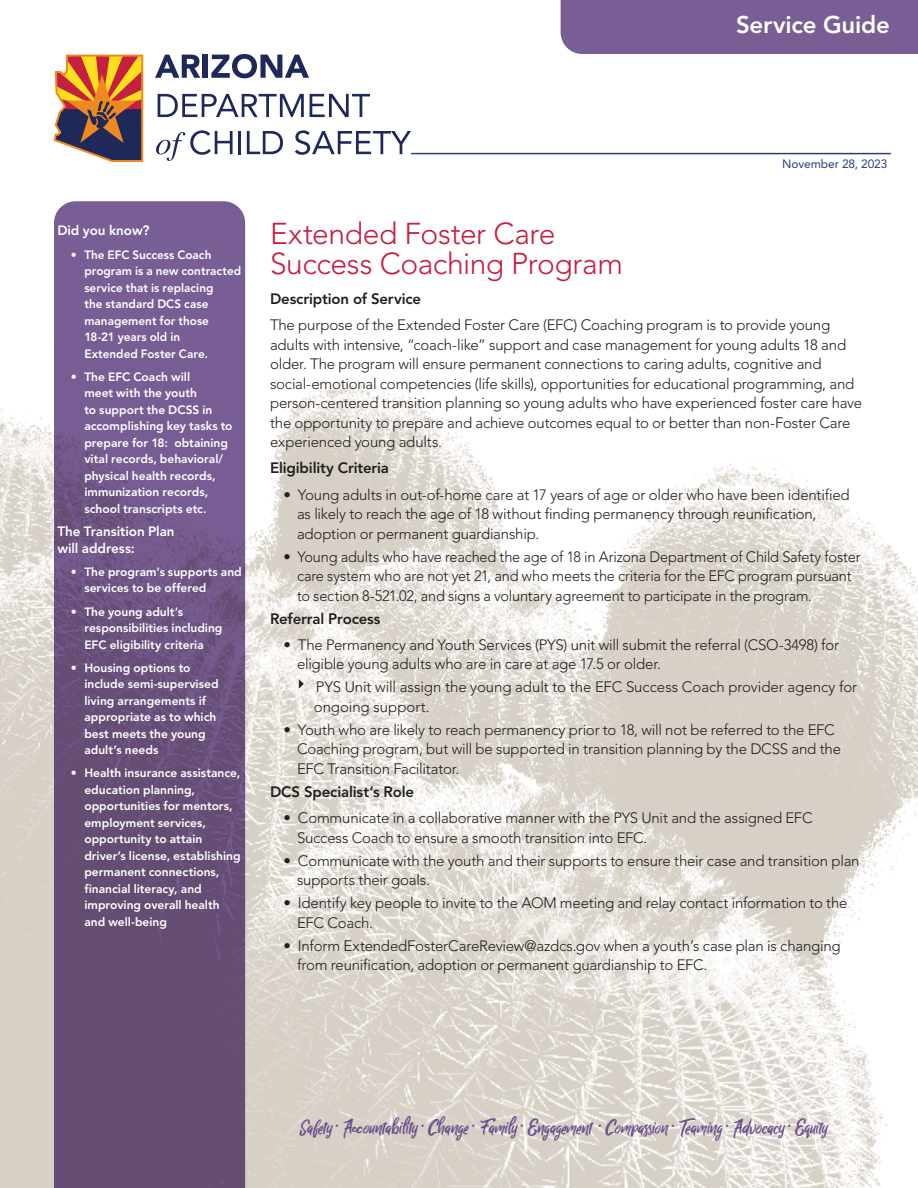
<style>
.page{position:relative;width:918px;height:1188px;background:#fff}
.page>*{position:absolute;margin:0;border:0;box-sizing:border-box;transform-origin:0 0}
.t1{font:300 30px/30px "Avenir";letter-spacing:-.015em;color:#c5203f}
.t2{font:800 24px "Avenir";letter-spacing:-.01em;color:#fff}
.t3{font:22.5px "Billy Ohio Dua";color:#694c88}
.t4{font:300 15px/19.5px "Avenir";letter-spacing:-.015em;color:#231f20}
.t5{font:800 15px "Avenir";letter-spacing:-.01em;color:#231f20}
.t6{font:800 13.5px/16.5px "Avenir";letter-spacing:-.005em;color:#fff}
.t7{font:800 12px/16.5px "Avenir";color:#fff}
.t8{font:12px "Avenir";letter-spacing:-.01em;color:#2b3e7a}
</style>
<div class="page">
<img style="left:0;top:342px;width:918px;height:846px">
<svg style="left:54px;top:201px;width:191px;height:987px;background:#6c5380"></svg>
<svg style="left:155px;top:55px;width:45px;height:23px"></svg>
<div style="left:203px;top:55px;width:5px;height:23px;background:#1e2859"></div>
<svg style="left:211px;top:54px;width:98px;height:24px"></svg>
<svg style="left:158px;top:94px;width:146px;height:23px"></svg>
<svg style="left:310px;top:94px;width:60px;height:23px"></svg>
<svg style="left:156px;top:130px;width:77px;height:31px"></svg>
<hr style="left:238px;top:131px;width:3px;height:23px;background:#1e2859">
<svg style="left:247px;top:131px;width:36px;height:23px"></svg>
<svg style="left:295px;top:130px;width:116px;height:25px"></svg>
<svg style="left:53px;top:54px;width:91px;height:108px;background:#a97353"></svg>
<hr style="left:411px;top:153px;width:480px;height:1px;background:#2b3e7a">
<div style="left:561px;top:0;width:357px;height:54px;background:#785e94"></div>
<svg style="left:299px;top:680px;width:5px;height:9px"></svg>
<h2 class="t2" style="left:736px;top:10px;width:155px">Service Guide</h2>
<p class="t6" style="left:57px;top:222px;width:94px">Did you know?</p>
<p class="t7" style="left:84px;top:246px;width:158px;text-indent:-14px">• The EFC Success Coach program is a new contracted service that is replacing<br>the standard DCS case management for those<br>18-21 years old in<br>Extended Foster Care.</p>
<p class="t7" style="left:84px;top:368px;width:150px;text-indent:-14px">• The EFC Coach will<br>meet with the youth<br>to support the DCSS in accomplishing key tasks to prepare for 18: obtaining vital records, behavioral/ physical health records, immunization records, school transcripts etc.</p>
<p class="t6" style="left:57px;top:523px;width:119px">The Transition Plan will address:</p>
<p class="t7" style="left:84px;top:563px;width:159px;text-indent:-14px">• The program’s supports and services to be offered</p>
<p class="t7" style="left:84px;top:603px;width:140px;text-indent:-14px">• The young adult’s responsibilities including<br>EFC eligibility criteria</p>
<p class="t7" style="left:84px;top:659px;width:136px;text-indent:-14px">• Housing options to include semi-supervised living arrangements if appropriate as to which best meets the young adult’s needs</p>
<p class="t7" style="left:84px;top:765px;width:158px;text-indent:-14px">• Health insurance assistance, education planning, opportunities for mentors, employment services, opportunity to attain driver’s license, establishing permanent connections, financial literacy, and improving overall health and well-being</p>
<p class="t8" style="left:782px;top:157px;width:107px">November 28, 2023</p>
<h1 class="t1" style="left:270px;top:219px;width:354px">Extended Foster Care<br>Success Coaching Program</h1>
<p class="t5" style="left:270px;top:290px;width:153px">Description of Service</p>
<p class="t4" style="left:270px;top:315px;width:594px">The purpose of the Extended Foster Care (EFC) Coaching program is to provide young adults with intensive, “coach-like” support and case management for young adults 18 and older. The program will ensure permanent connections to caring adults, cognitive and social-emotional competencies (life skills), opportunities for educational programming, and person-centered transition planning so young adults who have experienced foster care have the opportunity to prepare and achieve outcomes equal to or better than non-Foster Care experienced young adults.</p>
<p class="t5" style="left:270px;top:459px;width:121px">Eligibility Criteria</p>
<p class="t4" style="left:297px;top:485px;width:554px;text-indent:-14px">• Young adults in out-of-home care at 17 years of age or older who have been identified as likely to reach the age of 18 without finding permanency through reunification, adoption or permanent guardianship.</p>
<p class="t4" style="left:297px;top:547px;width:565px;text-indent:-14px">• Young adults who have reached the age of 18 in Arizona Department of Child Safety foster care system who are not yet 21, and who meets the criteria for the EFC program pursuant to section 8-521.02, and signs a voluntary agreement to participate in the program.</p>
<p class="t5" style="left:270px;top:610px;width:112px">Referral Process</p>
<p class="t4" style="left:297px;top:635px;width:544px;text-indent:-14px">• The Permanency and Youth Services (PYS) unit will submit the referral (CSO-3498) for eligible young adults who are in care at age 17.5 or older.</p>
<p class="t4" style="left:314px;top:678px;width:545px">PYS Unit will assign the young adult to the EFC Success Coach provider agency for ongoing support.</p>
<p class="t4" style="left:297px;top:720px;width:546px;text-indent:-14px">• Youth who are likely to reach permanency prior to 18, will not be referred to the EFC<br>Coaching program, but will be supported in transition planning by the DCSS and the<br>EFC Transition Facilitator.</p>
<p class="t5" style="left:270px;top:783px;width:146px">DCS Specialist’s Role</p>
<p class="t4" style="left:297px;top:808px;width:517px;text-indent:-14px">• Communicate in a collaborative manner with the PYS Unit and the assigned EFC<br>Success Coach to ensure a smooth transition into EFC.</p>
<p class="t4" style="left:297px;top:851px;width:564px;text-indent:-14px">• Communicate with the youth and their supports to ensure their case and transition plan supports their goals.</p>
<p class="t4" style="left:297px;top:893px;width:552px;text-indent:-14px">• Identify key people to invite to the AOM meeting and relay contact information to the<br>EFC Coach.</p>
<p class="t4" style="left:297px;top:936px;width:545px;text-indent:-14px">• Inform ExtendedFosterCareReview@azdcs.gov when a youth’s case plan is changing from reunification, adoption or permanent guardianship to EFC.</p>
<h3 class="t3" style="left:300px;top:1112px;width:529px">Safety · Accountability · Change · Family · Engagement · Compassion · Teaming · Advocacy · Equity</h3>
</div>
